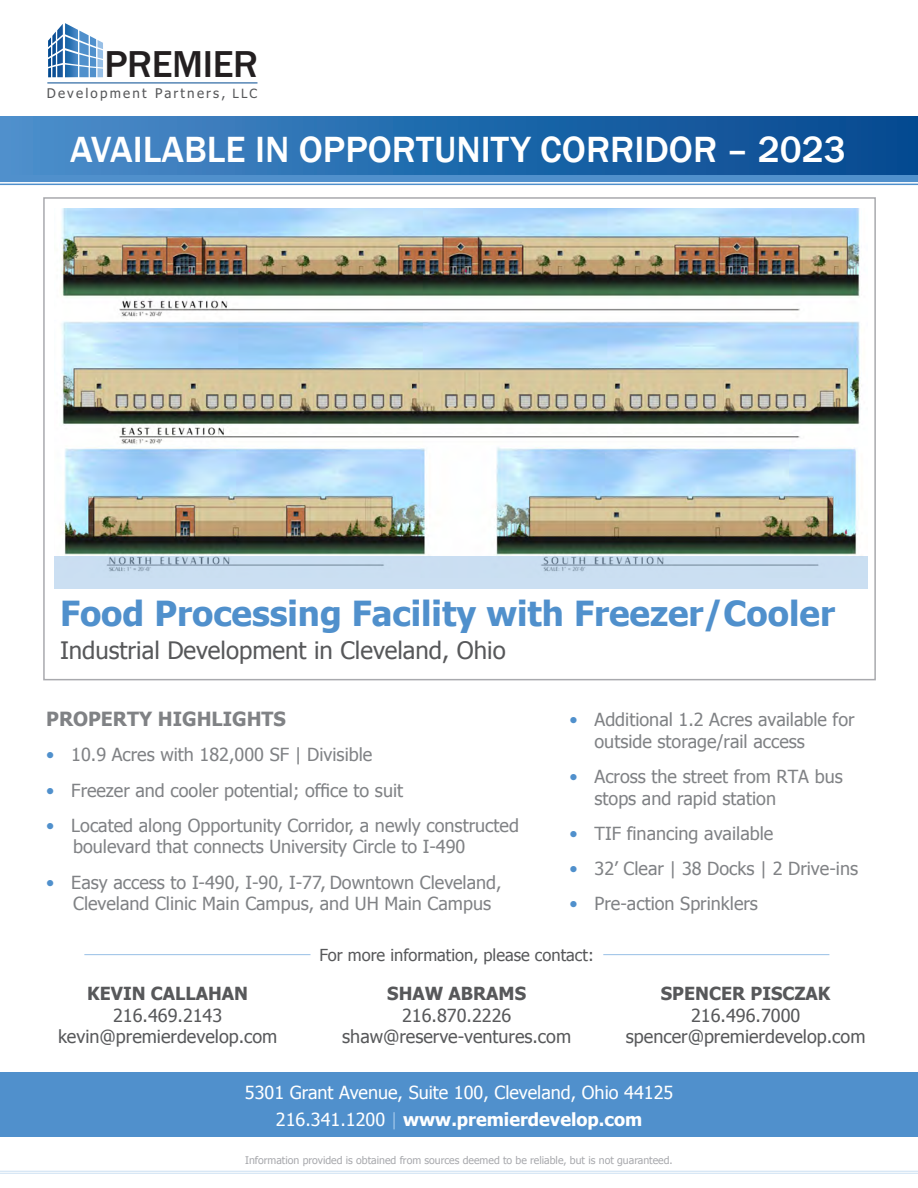
<style>
.page{position:relative;width:918px;height:1188px;background:#fff}
.page>*{position:absolute;margin:0;border:0;box-sizing:border-box;transform-origin:0 0}
.t1{font:500 38.7px "Franklin Gothic";letter-spacing:-.01em;color:#231f20}
.t2{font:500 37.5px "Franklin Gothic";color:#fff}
.t3{font:700 34.5px "Tahoma";color:#5090cc}
.t4{font:24px "Tahoma";color:#57585a}
.t5{font:700 19.5px "Tahoma";color:#808285}
.t6{font:18px/21.6px "Tahoma";color:#808285}
.t7{font:18px "Tahoma";color:#57585a}
.t8{font:18px "Tahoma";color:#fff}
.t9{font:700 18px "Tahoma";color:#57585a}
.t10{font:700 18px "Tahoma";color:#fff}
.t11{font:16.5px "Tahoma";color:#57585a}
.t12{font:13.35px "Tahoma";letter-spacing:.165em;color:#57585a}
.t13{font:10.5px "Tahoma";color:#a8a9ad}
.s1{font-size:12.75px}
.s2{color:#5090cc}
.s3{font-weight:400}
.s4{font-weight:400;color:#97bfe6}
</style>
<div class="page">
<img style="left:61px;top:208px;width:799px;height:109px">
<img style="left:61px;top:321px;width:801px;height:235px">
<hr style="left:47px;top:83px;width:210px;height:1px;background:#014990">
<svg style="left:48px;top:23px;width:55px;height:54px"></svg>
<div style="left:0;top:116px;width:918px;height:65px;background:#5090cc"></div>
<hr style="left:0;top:181px;width:918px;height:1px;background:#5090cc">
<hr style="left:0;top:184px;width:918px;height:1px;background:#5090cc">
<svg style="left:54px;top:556px;width:813px;height:33px;background:#c6daed"></svg>
<div style="left:0;top:117px;width:918px;height:58px;background:linear-gradient(to right,#4a8ecb,#00478f)"></div>
<hr style="left:0;top:1171px;width:918px;height:1px;background:#97bfe6">
<hr style="left:0;top:1173px;width:918px;height:1px;background:#97bfe6">
<div style="left:0;top:1073px;width:918px;height:64px;background:#5090cc"></div>
<hr style="left:84px;top:954px;width:226px;height:1px;background:#97bfe6">
<hr style="left:603px;top:954px;width:226px;height:1px;background:#97bfe6">
<p class="t1" style="left:104px;top:40px;width:155px">PREMIER</p>
<p class="t12" style="left:47px;top:84px;width:212px">Development Partners, <span class="s1">LLC</span></p>
<p class="t2" style="left:70px;top:126px;width:777px">AVAILABLE IN OPPORTUNITY CORRIDOR – 2023</p>
<p class="t3" style="left:60px;top:589px;width:777px">Food Processing Facility with Freezer/Cooler</p>
<p class="t4" style="left:60px;top:634px;width:447px">Industrial Development in Cleveland, Ohio</p>
<p class="t5" style="left:46px;top:705px;width:241px">PROPERTY HIGHLIGHTS</p>
<p class="t6" style="left:46px;top:743px;width:328px"><span class="s2">•</span> 10.9 Acres with 182,000 SF | Divisible</p>
<p class="t6" style="left:46px;top:778px;width:359px"><span class="s2">•</span> Freezer and cooler potential; office to suit</p>
<p class="t6" style="left:73px;top:814px;width:447px;text-indent:-27px"><span class="s2">•</span> Located along Opportunity Corridor, a newly constructed boulevard that connects University Circle to I-490</p>
<p class="t6" style="left:73px;top:871px;width:430px;text-indent:-27px"><span class="s2">•</span> Easy access to I-490, I-90, I-77, Downtown Cleveland,<br>Cleveland Clinic Main Campus, and UH Main Campus</p>
<p class="t6" style="left:595px;top:708px;width:262px;text-indent:-25px"><span class="s2">•</span> Additional 1.2 Acres available for outside storage/rail access</p>
<p class="t6" style="left:595px;top:765px;width:250px;text-indent:-25px"><span class="s2">•</span> Across the street from RTA bus stops and rapid station</p>
<p class="t6" style="left:569px;top:822px;width:205px"><span class="s2">•</span> TIF financing available</p>
<p class="t6" style="left:569px;top:857px;width:290px"><span class="s2">•</span> 32’ Clear | 38 Docks | 2 Drive-ins</p>
<p class="t6" style="left:569px;top:892px;width:190px"><span class="s2">•</span> Pre-action Sprinklers</p>
<p class="t9" style="left:87px;top:981px;width:162px">KEVIN CALLAHAN</p>
<p class="t7" style="left:113px;top:1003px;width:111px">216.469.2143</p>
<p class="t7" style="left:58px;top:1025px;width:221px">kevin@premierdevelop.com</p>
<p class="t11" style="left:320px;top:944px;width:276px">For more information, please contact:</p>
<p class="t9" style="left:387px;top:981px;width:140px">SHAW ABRAMS</p>
<p class="t7" style="left:402px;top:1003px;width:111px">216.870.2226</p>
<p class="t7" style="left:342px;top:1025px;width:230px">shaw@reserve-ventures.com</p>
<p class="t9" style="left:661px;top:981px;width:171px">SPENCER PISCZAK</p>
<p class="t7" style="left:691px;top:1003px;width:111px">216.496.7000</p>
<p class="t7" style="left:626px;top:1025px;width:241px">spencer@premierdevelop.com</p>
<p class="t8" style="left:245px;top:1080px;width:430px">5301 Grant Avenue, Suite 100, Cleveland, Ohio 44125</p>
<p class="t10" style="left:276px;top:1107px;width:368px"><span class="s3">216.341.1200</span> <span class="s4">|</span> www.premierdevelop.com</p>
<p class="t13" style="left:245px;top:1153px;width:429px">Information provided is obtained from sources deemed to be reliable, but is not guaranteed.</p>
</div>
